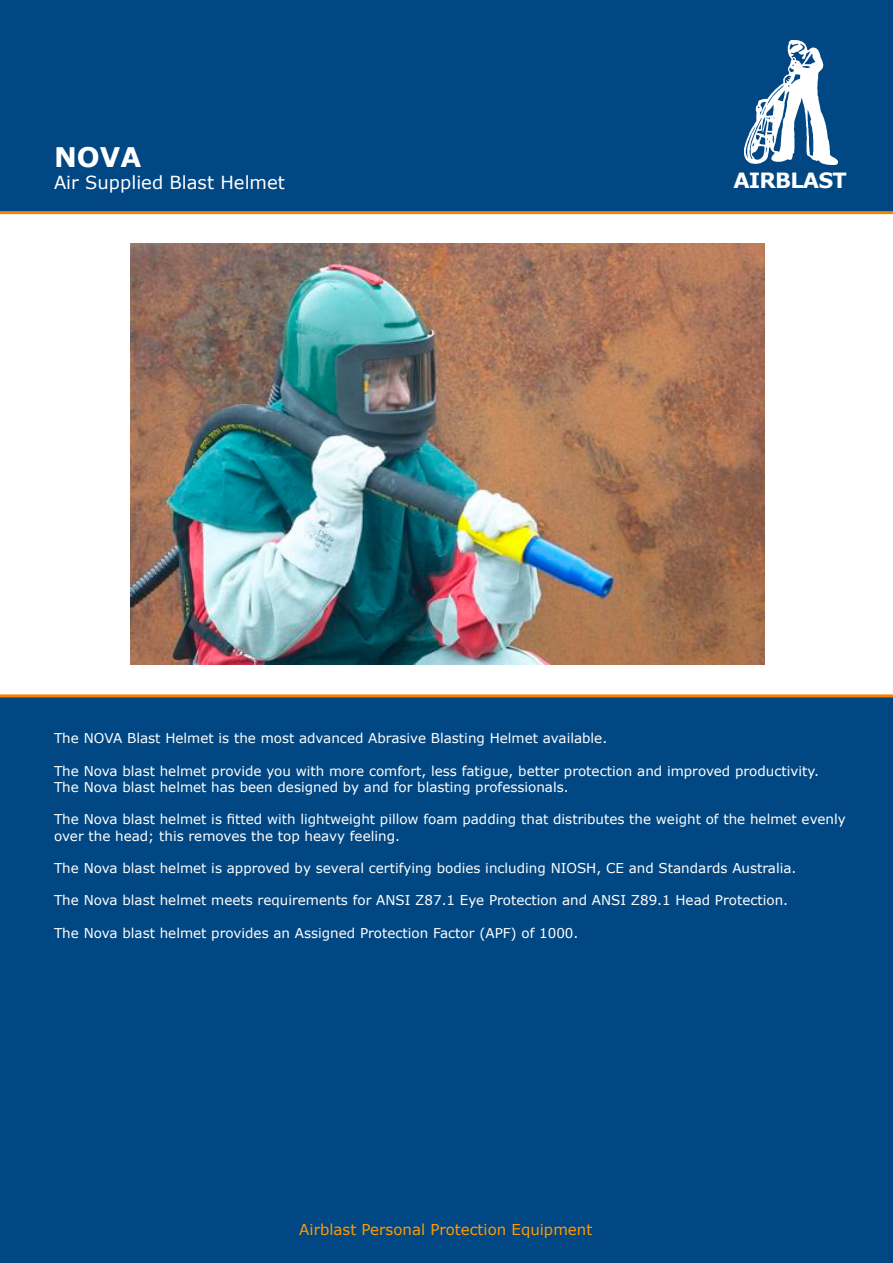
<style>
.page{position:relative;width:893px;height:1263px;background:#fff}
.page>*{position:absolute;margin:0;border:0;box-sizing:border-box;transform-origin:0 0}
.t1{font:700 27px "Verdana";color:#fff}
.t2{font:700 21px "Verdana";letter-spacing:-.04em;color:#fff}
.t3{font:18px "Verdana";color:#fff}
.t4{font:15px "Verdana";color:#ff9a01}
.t5{font:13.5px "Verdana";color:#fff}
</style>
<div class="page">
<div style="left:0;top:0;width:893px;height:211px;background:#004783"></div>
<div style="left:0;top:696px;width:893px;height:567px;background:#004783"></div>
<img style="left:744px;top:40px;width:94px;height:124px">
<svg style="left:0;top:211px;width:893px;height:486px"></svg>
<img style="left:131px;top:243px;width:633px;height:422px">
<p class="t1" style="left:54px;top:138px;width:89px">NOVA</p>
<p class="t3" style="left:54px;top:170px;width:232px">Air Supplied Blast Helmet</p>
<p class="t2" style="left:733px;top:166px;width:115px">AIRBLAST</p>
<p class="t5" style="left:54px;top:729px;width:555px">The NOVA Blast Helmet is the most advanced Abrasive Blasting Helmet available.</p>
<p class="t5" style="left:54px;top:762px;width:767px">The Nova blast helmet provide you with more comfort, less fatigue, better protection and improved productivity.</p>
<p class="t5" style="left:54px;top:778px;width:516px">The Nova blast helmet has been designed by and for blasting professionals.</p>
<p class="t5" style="left:54px;top:810px;width:793px">The Nova blast helmet is fitted with lightweight pillow foam padding that distributes the weight of the helmet evenly</p>
<p class="t5" style="left:54px;top:826px;width:347px">over the head; this removes the top heavy feeling.</p>
<p class="t5" style="left:54px;top:859px;width:744px">The Nova blast helmet is approved by several certifying bodies including NIOSH, CE and Standards Australia.</p>
<p class="t5" style="left:54px;top:891px;width:736px">The Nova blast helmet meets requirements for ANSI Z87.1 Eye Protection and ANSI Z89.1 Head Protection.</p>
<p class="t5" style="left:54px;top:924px;width:526px">The Nova blast helmet provides an Assigned Protection Factor (APF) of 1000.</p>
<p class="t4" style="left:299px;top:1219px;width:294px">Airblast Personal Protection Equipment</p>
</div>
